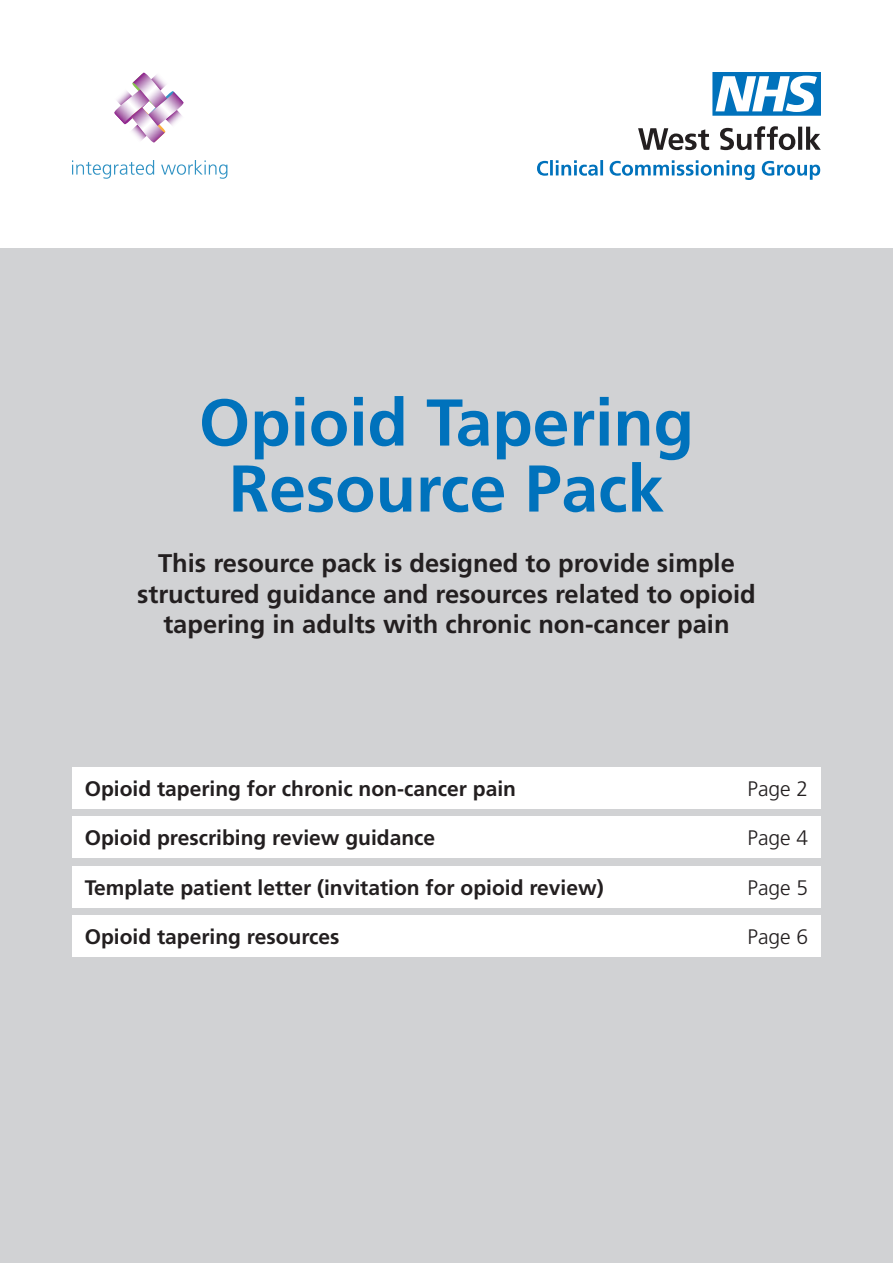
<style>
.page{position:relative;width:893px;height:1263px;background:#fff}
.page>*{position:absolute;margin:0;border:0;box-sizing:border-box;transform-origin:0 0}
.Body{font:700 66px "Frutiger LT Std";color:#0072bc}
.Body-2{font:700 25.5px "Frutiger LT Std";color:#231f20}
.Contents{font:700 21px "Frutiger LT Std";color:#231f20}
.Contents-2{font:300 21px "Frutiger LT Std";color:#231f20}
</style>
<div class="page">
<div style="left:0;top:20px;width:893px;height:1243px;background:#d1d2d4"></div>
<div style="left:0;top:0;width:893px;height:248px;background:#fff"></div>
<div style="left:72px;top:767px;width:749px;height:41px;background:#fff"></div>
<div style="left:72px;top:817px;width:749px;height:41px;background:#fff"></div>
<div style="left:72px;top:866px;width:749px;height:41px;background:#fff"></div>
<div style="left:72px;top:916px;width:749px;height:41px;background:#fff"></div>
<svg style="left:537px;top:160px;width:283px;height:20px"></svg>
<svg style="left:638px;top:126px;width:183px;height:24px"></svg>
<svg style="left:712px;top:72px;width:109px;height:44px"></svg>
<svg style="left:114px;top:72px;width:70px;height:71px"></svg>
<svg style="left:72px;top:160px;width:82px;height:19px"></svg>
<svg style="left:161px;top:160px;width:66px;height:19px"></svg>
<p class="Body" style="left:199px;top:384px;width:497px">Opioid Tapering</p>
<p class="Body" style="left:229px;top:450px;width:437px">Resource Pack</p>
<p class="Body-2" style="left:158px;top:548px;width:578px">This resource pack is designed to provide simple</p>
<p class="Body-2" style="left:137px;top:579px;width:620px">structured guidance and resources related to opioid</p>
<p class="Body-2" style="left:163px;top:609px;width:568px">tapering in adults with chronic non-cancer pain</p>
<p class="Contents" style="left:85px;top:776px;width:433px">Opioid tapering for chronic non-cancer pain</p>
<p class="Contents-2" style="left:747px;top:777px;width:62px">Page 2</p>
<p class="Contents" style="left:85px;top:826px;width:352px">Opioid prescribing review guidance</p>
<p class="Contents-2" style="left:747px;top:826px;width:62px">Page 4</p>
<p class="Contents" style="left:85px;top:875px;width:520px">Template patient letter (invitation for opioid review)</p>
<p class="Contents-2" style="left:747px;top:876px;width:62px">Page 5</p>
<p class="Contents" style="left:85px;top:925px;width:256px">Opioid tapering resources</p>
<p class="Contents-2" style="left:747px;top:925px;width:62px">Page 6</p>
</div>
